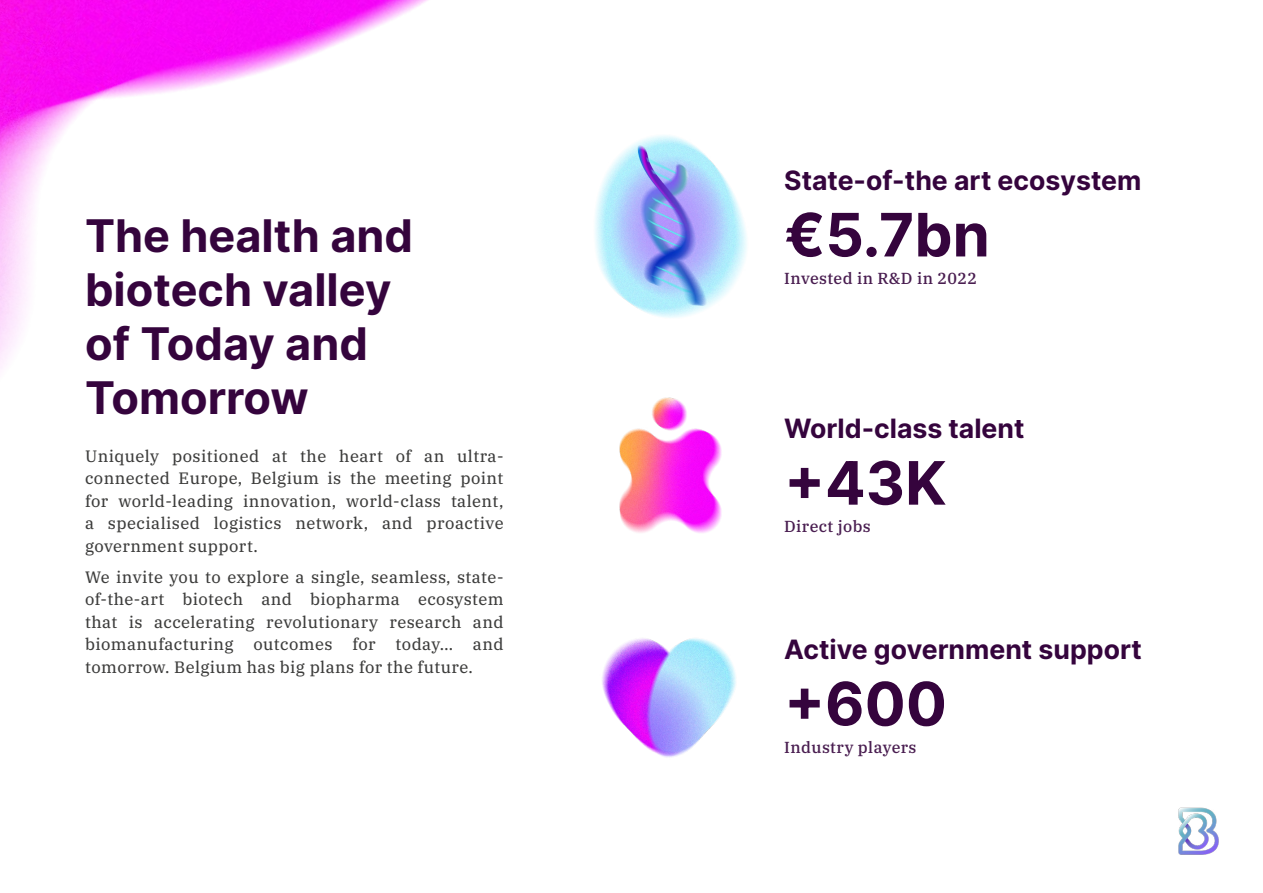
<style>
.page{position:relative;width:1263px;height:893px;background:#fff}
.page>*{position:absolute;margin:0;border:0;box-sizing:border-box;transform-origin:0 0}
.t1{font:59.85px "Inter";color:#35043d}
.t2{font:45px/54px "Inter";color:#35043d}
.t3{font:26.7px "Inter";color:#35043d}
.t4{font:16.5px/22.5px "IBM Plex Serif Text";letter-spacing:.025em;color:#3c3c3b;text-align:justify}
.t5{font:500 16.05px "IBM Plex Serif";letter-spacing:.025em;color:#491d50}
</style>
<div class="page">
<img style="left:1178px;top:808px;width:41px;height:47px">
<img style="left:0;top:0;width:428px;height:369px">
<img style="left:595px;top:135px;width:152px;height:183px">
<img style="left:619px;top:397px;width:103px;height:136px">
<img style="left:602px;top:638px;width:134px;height:120px">
<h2 class="t2" style="left:85px;top:207px;width:330px">The health and biotech valley of Today and<br>Tomorrow</h2>
<p class="t4" style="left:85px;top:443px;width:420px">Uniquely positioned at the heart of an ultra&shy;connected Europe, Belgium is the meeting point for world-leading innovation, world-class talent, a specialised logistics network, and proactive government support.</p>
<p class="t4" style="left:85px;top:564px;width:420px">We invite you to explore a single, seamless, state&shy;of-the-art biotech and biopharma ecosystem that is accelerating revolutionary research and biomanufacturing outcomes for today… and tomorrow. Belgium has big plans for the future.</p>
<h3 class="t3" style="left:784px;top:161px;width:359px">State-of-the art ecosystem</h3>
<h1 class="t1" style="left:784px;top:191px;width:207px">€5.7bn</h1>
<p class="t5" style="left:784px;top:266px;width:194px">Invested in R&amp;D in 2022</p>
<h3 class="t3" style="left:784px;top:409px;width:242px">World-class talent</h3>
<h1 class="t1" style="left:784px;top:439px;width:164px">+43K</h1>
<p class="t5" style="left:784px;top:514px;width:88px">Direct jobs</p>
<h3 class="t3" style="left:784px;top:630px;width:359px">Active government support</h3>
<h1 class="t1" style="left:784px;top:660px;width:164px">+600</h1>
<p class="t5" style="left:784px;top:735px;width:134px">Industry players</p>
</div>
